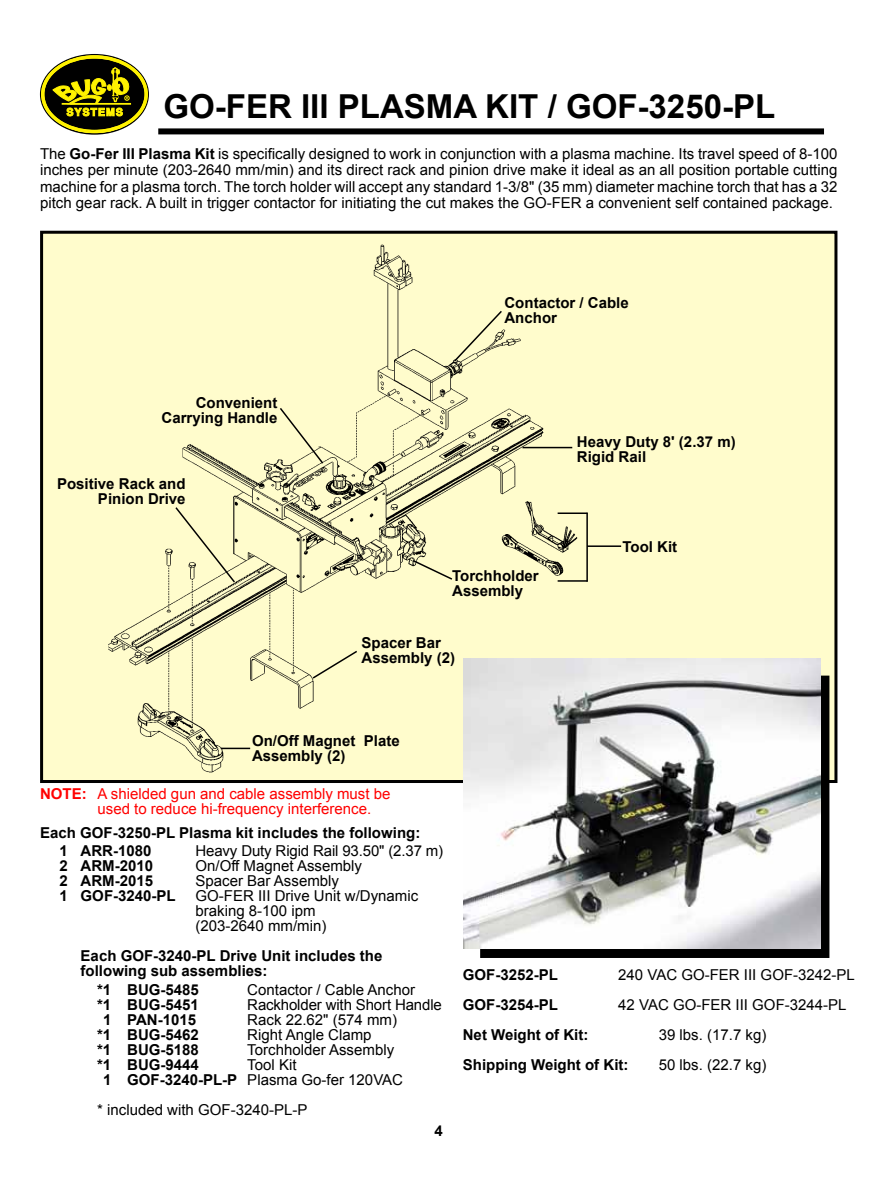
<style>
.page{position:relative;width:880px;height:1188px;background:#fff}
.page>*{position:absolute;margin:0;border:0;box-sizing:border-box;transform-origin:0 0}
.t1{font:700 33px "Arial";color:#000}
.t2{font:15px/15px "Arial";color:#000}
.t3{font:700 15px/15px "Arial";color:#000}
.t4{font:15px/15px "Arial";color:#f00}
.s1{font-weight:700}
</style>
<div class="page">
<div style="left:42px;top:232px;width:793px;height:549px;background:#fffccc"></div>
<div style="left:40px;top:231px;width:797px;height:551px;border:3px solid #000"></div>
<img style="left:108px;top:244px;width:477px;height:529px">
<div style="left:158px;top:128px;width:665px;height:6px;background:#000"></div>
<svg style="left:452px;top:309px;width:51px;height:54px"></svg>
<hr style="left:522px;top:446px;width:50px;height:2px;background:#000">
<svg style="left:411px;top:558px;width:42px;height:23px"></svg>
<svg style="left:311px;top:649px;width:47px;height:30px"></svg>
<hr style="left:221px;top:747px;width:29px;height:2px;background:#000">
<svg style="left:278px;top:406px;width:46px;height:59px"></svg>
<hr style="left:586px;top:545px;width:34px;height:2px;background:#000">
<hr style="left:557px;top:512px;width:30px;height:2px;background:#000">
<hr style="left:557px;top:580px;width:30px;height:1px;background:#000">
<hr style="left:586px;top:512px;width:1px;height:69px;background:#000">
<svg style="left:483px;top:678px;width:343px;height:276px;fill:#000"></svg>
<img style="left:463px;top:658px;width:357px;height:290px">
<svg style="left:43px;top:57px;width:103px;height:74px;fill:#000"></svg>
<div style="left:41px;top:55px;width:107px;height:78px;border:3px solid #fff200;border-radius:50%"></div>
<svg style="left:52px;top:67px;width:79px;height:54px"></svg>
<svg style="left:174px;top:505px;width:62px;height:79px"></svg>
<h1 class="t1" style="left:163px;top:85px;width:613px">GO-FER III PLASMA KIT / GOF-3250-PL</h1>
<p class="t2" style="left:40px;top:145px;width:798px;line-height:16.5px;text-align:justify">The <span class="s1">Go-Fer III Plasma Kit</span> is specifically designed to work in conjunction with a plasma machine. Its travel speed of 8-100 inches per minute (203-2640 mm/min) and its direct rack and pinion drive make it ideal as an all position portable cutting machine for a plasma torch. The torch holder will accept any standard 1-3/8" (35 mm) diameter machine torch that has a 32 pitch gear rack. A built in trigger contactor for initiating the cut makes the GO-FER a convenient self contained package.</p>
<p class="t3" style="left:161px;top:395px;width:117px;text-align:right">Convenient<br>Carrying Handle</p>
<p class="t3" style="left:57px;top:476px;width:130px;text-align:right">Positive Rack and<br>Pinion Drive</p>
<p class="t3" style="left:504px;top:296px;width:126px">Contactor / Cable<br>Anchor</p>
<p class="t3" style="left:576px;top:434px;width:160px">Heavy Duty 8' (2.37 m)<br>Rigid Rail</p>
<p class="t3" style="left:452px;top:568px;width:88px">Torchholder<br>Assembly</p>
<p class="t3" style="left:361px;top:635px;width:95px">Spacer Bar<br>Assembly (2)</p>
<p class="t3" style="left:622px;top:539px;width:56px">Tool Kit</p>
<p class="t3" style="left:252px;top:733px;width:149px">On/Off Magnet Plate<br>Assembly (2)</p>
<p class="t4" style="left:97px;top:786px;width:294px;text-indent:-57px"><span class="s1">NOTE:</span> A shielded gun and cable assembly must be used to reduce hi-frequency interference.</p>
<p class="t3" style="left:60px;top:823px;width:362px;line-height:18.5px;text-indent:-19px">Each GOF-3250-PL Plasma kit includes the following:<br>1 ARR-1080</p>
<p class="t2" style="left:195px;top:843px;width:249px">Heavy Duty Rigid Rail 93.50" (2.37 m)</p>
<p class="t3" style="left:60px;top:858px;width:95px">2 ARM-2010</p>
<p class="t2" style="left:195px;top:858px;width:168px">On/Off Magnet Assembly</p>
<p class="t3" style="left:60px;top:873px;width:95px">2 ARM-2015</p>
<p class="t2" style="left:195px;top:873px;width:145px">Spacer Bar Assembly</p>
<p class="t3" style="left:60px;top:888px;width:118px">1 GOF-3240-PL</p>
<p class="t2" style="left:195px;top:888px;width:224px">GO-FER III Drive Unit w/Dynamic braking 8-100 ipm<br>(203-2640 mm/min)</p>
<p class="t3" style="left:81px;top:948px;width:303px">Each GOF-3240-PL Drive Unit includes the following sub assemblies:</p>
<p class="t3" style="left:97px;top:982px;width:103px">*1 BUG-5485</p>
<p class="t2" style="left:247px;top:981px;width:169px">Contactor / Cable Anchor</p>
<p class="t3" style="left:97px;top:997px;width:103px">*1 BUG-5451</p>
<p class="t2" style="left:247px;top:996px;width:196px">Rackholder with Short Handle</p>
<p class="t3" style="left:103px;top:1012px;width:94px">1 PAN-1015</p>
<p class="t2" style="left:247px;top:1011px;width:151px">Rack 22.62" (574 mm)</p>
<p class="t3" style="left:97px;top:1027px;width:103px">*1 BUG-5462</p>
<p class="t2" style="left:247px;top:1026px;width:126px">Right Angle Clamp</p>
<p class="t3" style="left:97px;top:1042px;width:103px">*1 BUG-5188</p>
<p class="t2" style="left:247px;top:1041px;width:148px">Torchholder Assembly</p>
<p class="t3" style="left:97px;top:1057px;width:103px">*1 BUG-9444</p>
<p class="t2" style="left:103px;top:1056px;width:301px;text-indent:144px">Tool Kit<br><span class="s1">1 GOF-3240-PL-P</span> Plasma Go-fer 120VAC</p>
<p class="t2" style="left:97px;top:1101px;width:212px">* included with GOF-3240-PL-P</p>
<p class="t3" style="left:434px;top:1123px;width:10px">4</p>
<p class="t3" style="left:462px;top:967px;width:97px">GOF-3252-PL</p>
<p class="t2" style="left:618px;top:967px;width:238px">240 VAC GO-FER III GOF-3242-PL</p>
<p class="t3" style="left:462px;top:997px;width:97px">GOF-3254-PL</p>
<p class="t2" style="left:618px;top:997px;width:230px">42 VAC GO-FER III GOF-3244-PL</p>
<p class="t3" style="left:462px;top:1027px;width:127px">Net Weight of Kit:</p>
<p class="t2" style="left:658px;top:1027px;width:109px">39 lbs. (17.7 kg)</p>
<p class="t3" style="left:462px;top:1057px;width:167px">Shipping Weight of Kit:</p>
<p class="t2" style="left:658px;top:1057px;width:109px">50 lbs. (22.7 kg)</p>
</div>
